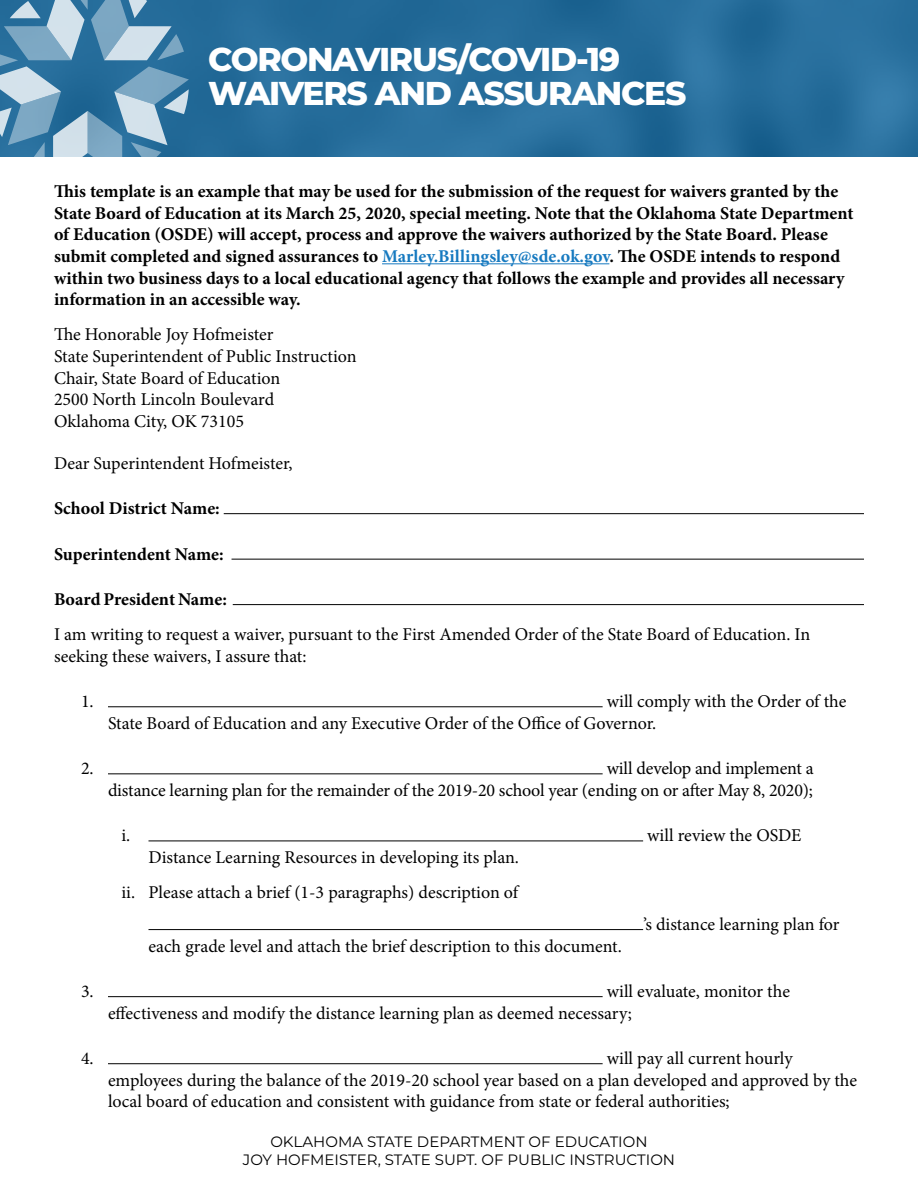
<style>
.page{position:relative;width:918px;height:1188px;background:#fff}
.page>*{position:absolute;margin:0;border:0;box-sizing:border-box;transform-origin:0 0}
.t1{font:800 33px/34.5px "Montserrat";letter-spacing:-.04em;color:#fff}
.t2{font:18px/21.6px "Minion Pro";letter-spacing:-.005em;color:#000}
.t3{font:700 18px/21.6px "Minion Pro";color:#000}
.t4{font:15px/18px "Montserrat";color:#000;text-align:center}
.s1{color:#177ac0}
</style>
<div class="page">
<hr style="left:382px;top:263px;width:227px;height:1px;background:#177ac0">
<hr style="left:224px;top:513px;width:640px;height:1px;background:#000">
<hr style="left:232px;top:559px;width:632px;height:1px;background:#000">
<hr style="left:233px;top:604px;width:631px;height:1px;background:#000">
<hr style="left:108px;top:706px;width:495px;height:1px;background:#000">
<hr style="left:108px;top:773px;width:495px;height:1px;background:#000">
<hr style="left:148px;top:841px;width:495px;height:1px;background:#000">
<hr style="left:148px;top:929px;width:495px;height:1px;background:#000">
<hr style="left:108px;top:996px;width:495px;height:1px;background:#000">
<hr style="left:108px;top:1063px;width:495px;height:1px;background:#000">
<div style="left:0;top:0;width:918px;height:156px;background:#266d9b"></div>
<svg style="left:0;top:0;width:189px;height:157px"></svg>
<h1 class="t1" style="left:208px;top:40px;width:480px">CORONAVIRUS/COVID-19<br>WAIVERS AND ASSURANCES</h1>
<p class="t3" style="left:54px;top:180px;width:801px">This template is an example that may be used for the submission of the request for waivers granted by the State Board of Education at its March 25, 2020, special meeting. Note that the Oklahoma State Department of Education (OSDE) will accept, process and approve the waivers authorized by the State Board. Please submit completed and signed assurances to <span class="s1">Marley.Billingsley@sde.ok.gov</span>. The OSDE intends to respond within two business days to a local educational agency that follows the example and provides all necessary information in an accessible way.</p>
<p class="t2" style="left:54px;top:324px;width:304px">The Honorable Joy Hofmeister<br>State Superintendent of Public Instruction<br>Chair, State Board of Education<br>2500 North Lincoln Boulevard<br>Oklahoma City, OK 73105</p>
<p class="t2" style="left:54px;top:452px;width:240px">Dear Superintendent Hofmeister,</p>
<p class="t3" style="left:54px;top:497px;width:167px">School District Name:</p>
<p class="t3" style="left:54px;top:543px;width:171px">Superintendent Name:</p>
<p class="t3" style="left:54px;top:588px;width:174px">Board President Name:</p>
<p class="t2" style="left:54px;top:624px;width:758px">I am writing to request a waiver, pursuant to the First Amended Order of the State Board of Education. In seeking these waivers, I assure that:</p>
<p class="t2" style="left:81px;top:691px;width:14px">1.</p>
<p class="t2" style="left:108px;top:691px;width:740px;text-indent:499px">will comply with the Order of the<br>State Board of Education and any Executive Order of the Office of Governor.</p>
<p class="t2" style="left:81px;top:758px;width:14px">2.</p>
<p class="t2" style="left:108px;top:758px;width:707px;text-align:right">will develop and implement a<br>distance learning plan for the remainder of the 2019-20 school year (ending on or after May 8, 2020);</p>
<p class="t2" style="left:122px;top:825px;width:10px">i.</p>
<p class="t2" style="left:647px;top:825px;width:156px">will review the OSDE</p>
<p class="t2" style="left:122px;top:840px;width:399px;line-height:35.1px;text-align:right">Distance Learning Resources in developing its plan.<br>ii. Please attach a brief (1-3 paragraphs) description of</p>
<p class="t2" style="left:643px;top:914px;width:198px">’s distance learning plan for</p>
<p class="t2" style="left:148px;top:935px;width:475px">each grade level and attach the brief description to this document.</p>
<p class="t2" style="left:81px;top:981px;width:14px">3.</p>
<p class="t2" style="left:108px;top:981px;width:684px;text-indent:499px">will evaluate, monitor the effectiveness and modify the distance learning plan as deemed necessary;</p>
<p class="t2" style="left:81px;top:1048px;width:14px">4.</p>
<p class="t2" style="left:108px;top:1048px;width:751px;text-indent:499px">will pay all current hourly employees during the balance of the 2019-20 school year based on a plan developed and approved by the local board of education and consistent with guidance from state or federal authorities;</p>
<p class="t4" style="left:243px;top:1133px;width:434px">OKLAHOMA STATE DEPARTMENT OF EDUCATION<br>JOY HOFMEISTER, STATE SUPT. OF PUBLIC INSTRUCTION</p>
</div>
